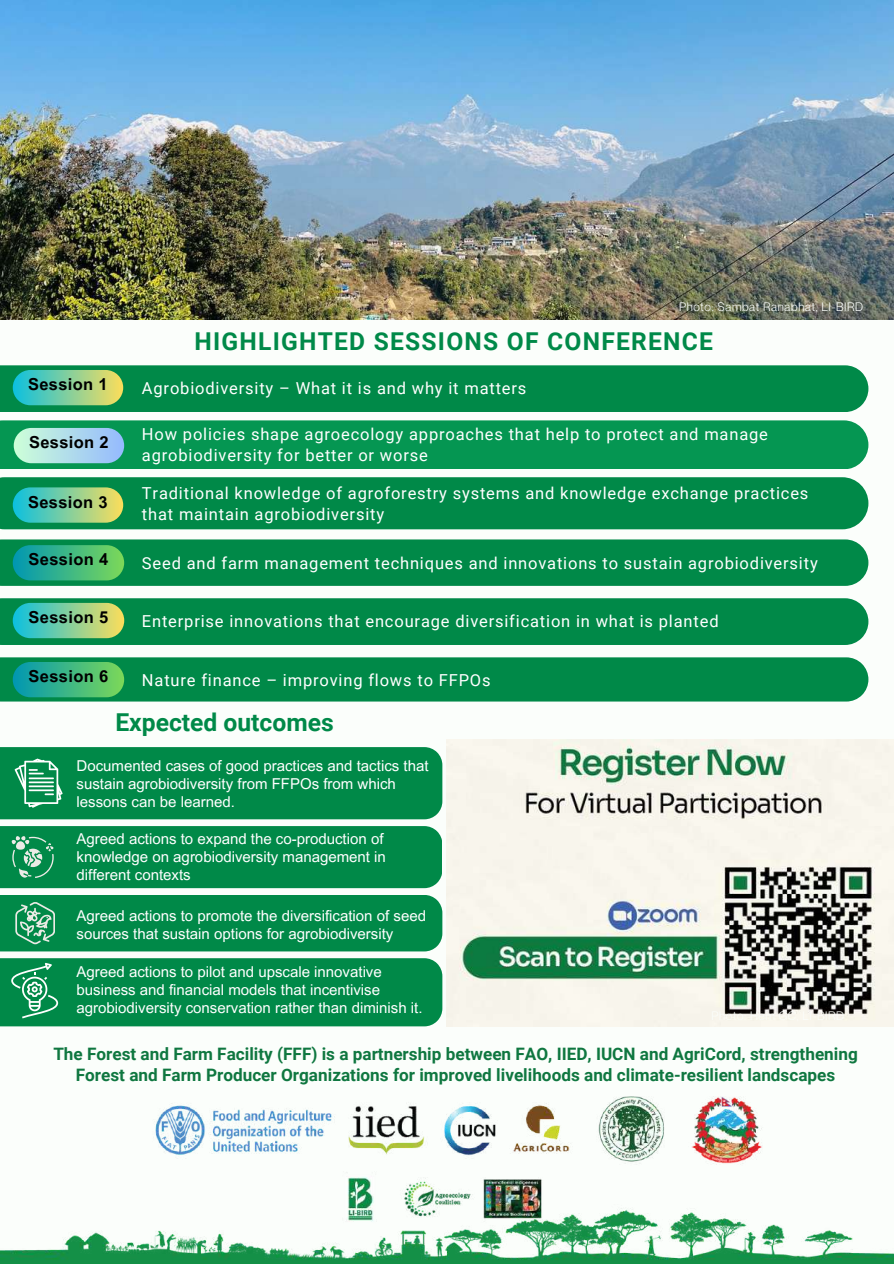
<style>
.page{position:relative;width:894px;height:1264px;background:#fff}
.page>*{position:absolute;margin:0;border:0;box-sizing:border-box;transform-origin:0 0}
.t1{font:700 24.6px "Roboto";letter-spacing:.05em;color:#008948}
.t2{font:700 24.6px "Roboto";color:#008948}
.t3{font:700 17.1px/21.3px "Roboto";color:#0f7740;text-align:center}
.t4{font:16.5px/21.3px "Roboto";letter-spacing:.05em;color:#fff}
.t5{font:700 16.5px "Arial MT Pro";letter-spacing:.02em;color:#000}
.t6{font:15px/18px "Arial MT Pro";color:#fff}
.t7{font:12px "Neue Montreal";letter-spacing:.05em;color:#fbfefb}
</style>
<div class="page">
<div style="left:0;top:0;width:893px;height:1263px;background:#fbfefb"></div>
<img style="left:0;top:0;width:893px;height:320px">
<div style="left:0;top:365px;width:868px;height:47px;background:#008948"></div>
<div style="left:13px;top:370px;width:110px;height:35px;background:linear-gradient(to right,#0dc0de,#f7dd5d);border-radius:18px"></div>
<div style="left:0;top:420px;width:868px;height:49px;background:#059652"></div>
<div style="left:14px;top:428px;width:110px;height:35px;background:linear-gradient(to right,#cdffd8,#95bbfd);border-radius:18px"></div>
<div style="left:0;top:477px;width:868px;height:52px;background:#008948"></div>
<div style="left:13px;top:487px;width:110px;height:35px;background:linear-gradient(to right,#0dc0de,#f7dd5d);border-radius:18px"></div>
<div style="left:0;top:539px;width:868px;height:47px;background:#008948"></div>
<div style="left:13px;top:545px;width:111px;height:35px;background:linear-gradient(to right,#0097b1,#7bd759);border-radius:18px"></div>
<div style="left:0;top:657px;width:868px;height:44px;background:#008948"></div>
<div style="left:13px;top:662px;width:111px;height:35px;background:linear-gradient(to right,#0097b1,#7bd759);border-radius:18px"></div>
<div style="left:0;top:598px;width:868px;height:47px;background:#008948"></div>
<div style="left:13px;top:603px;width:111px;height:35px;background:linear-gradient(to right,#0dc0de,#f9dd5c);border-radius:18px"></div>
<img style="left:155px;top:1096px;width:607px;height:108px">
<img style="left:0;top:1204px;width:893px;height:59px">
<div style="left:0;top:747px;width:442px;height:72px;background:#008948"></div>
<div style="left:0;top:958px;width:442px;height:68px;background:#008948"></div>
<div style="left:0;top:826px;width:442px;height:62px;background:#008948"></div>
<div style="left:0;top:895px;width:442px;height:56px;background:#008948"></div>
<img style="left:446px;top:739px;width:447px;height:287px">
<p class="t7" style="left:679px;top:299px;width:185px">Photo: Sambat Ranabhat, LI-BIRD</p>
<p class="t5" style="left:28px;top:378px;width:81px">Session 1</p>
<p class="t5" style="left:29px;top:436px;width:81px">Session 2</p>
<p class="t5" style="left:28px;top:495px;width:81px">Session 3</p>
<p class="t5" style="left:29px;top:553px;width:81px">Session 4</p>
<p class="t5" style="left:29px;top:611px;width:81px">Session 5</p>
<h1 class="t1" style="left:194px;top:327px;width:520px">HIGHLIGHTED SESSIONS OF CONFERENCE</h1>
<p class="t4" style="left:142px;top:377px;width:386px">Agrobiodiversity – What it is and why it matters</p>
<p class="t4" style="left:142px;top:423px;width:627px">How policies shape agroecology approaches that help to protect and manage agrobiodiversity for better or worse</p>
<p class="t4" style="left:142px;top:482px;width:667px">Traditional knowledge of agroforestry systems and knowledge exchange practices that maintain agrobiodiversity</p>
<p class="t4" style="left:142px;top:552px;width:677px">Seed and farm management techniques and innovations to sustain agrobiodiversity</p>
<p class="t4" style="left:142px;top:610px;width:578px">Enterprise innovations that encourage diversification in what is planted</p>
<p class="t5" style="left:29px;top:670px;width:81px">Session 6</p>
<p class="t4" style="left:142px;top:669px;width:350px">Nature finance – improving flows to FFPOs</p>
<h1 class="t2" style="left:115px;top:708px;width:220px">Expected outcomes</h1>
<p class="t6" style="left:76px;top:758px;width:353px">Documented cases of good practices and tactics that sustain agrobiodiversity from FFPOs from which lessons can be learned.</p>
<p class="t6" style="left:76px;top:831px;width:311px">Agreed actions to expand the co-production of knowledge on agrobiodiversity management in different contexts</p>
<p class="t6" style="left:76px;top:908px;width:351px">Agreed actions to promote the diversification of seed sources that sustain options for agrobiodiversity</p>
<p class="t6" style="left:76px;top:964px;width:347px">Agreed actions to pilot and upscale innovative business and financial models that incentivise agrobiodiversity conservation rather than diminish it.</p>
<p class="t7" style="left:711px;top:1008px;width:134px">Photo: Hem GC, LI-BIRD</p>
<p class="t3" style="left:53px;top:1043px;width:805px">The Forest and Farm Facility (FFF) is a partnership between FAO, IIED, IUCN and AgriCord, strengthening<br>Forest and Farm Producer Organizations for improved livelihoods and climate-resilient landscapes</p>
</div>
